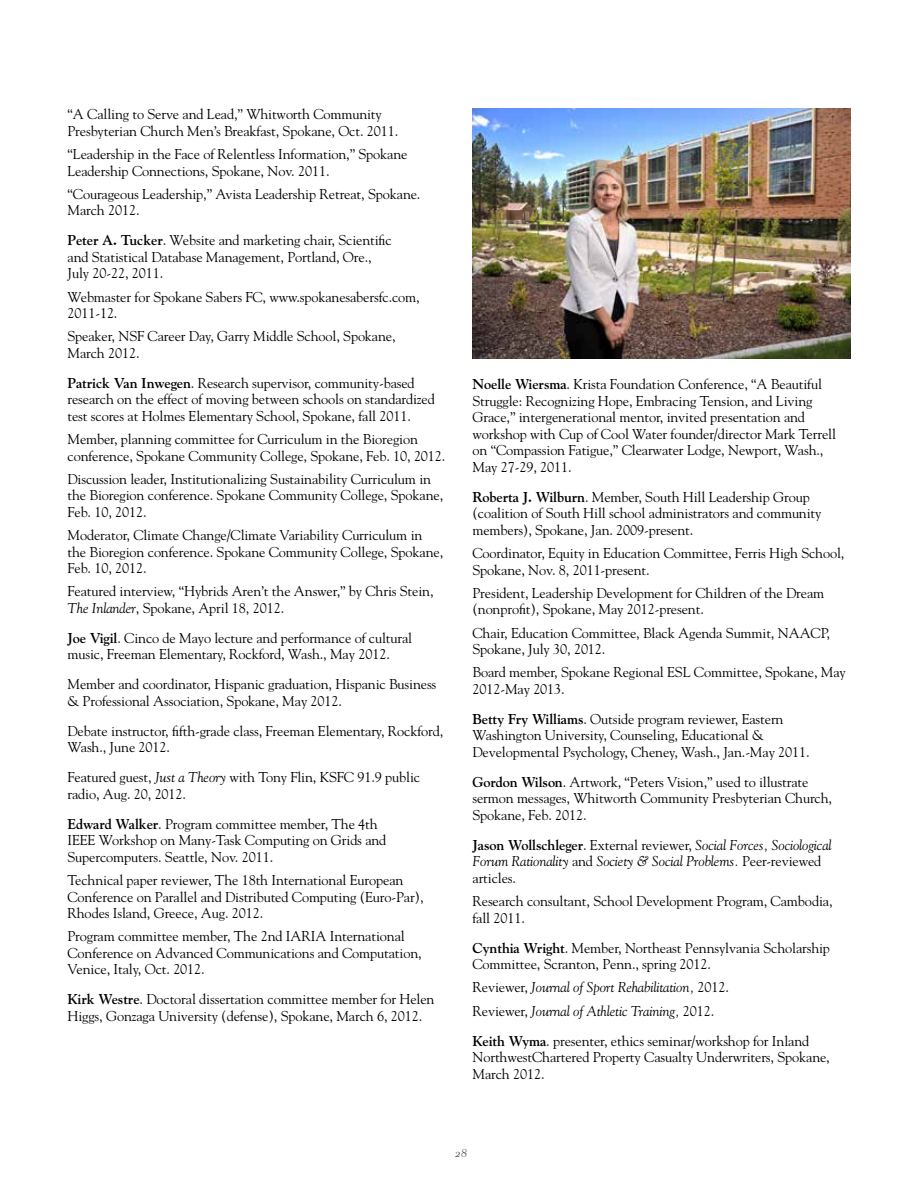
<style>
.page{position:relative;width:918px;height:1188px;background:#fff}
.page>*{position:absolute;margin:0;border:0;box-sizing:border-box;transform-origin:0 0}
.t1{font:14.25px/16.5px "Goudy";letter-spacing:-.01em;color:#000}
.t2{font:italic 14.25px/16.5px "Goudy";letter-spacing:-.01em;color:#000}
.t3{font:12px "Goudy Italic Os F";color:#58595b}
.s1{font-weight:700}
.s2{font-style:italic}
.s3{font-weight:700;font-style:normal}
.s4{font-style:normal}
</style>
<div class="page">
<img style="left:472px;top:108px;width:378px;height:251px">
<p class="t1" style="left:68px;top:106px;width:332px">“A Calling to Serve and Lead,” Whitworth Community<br>Presbyterian Church Men’s Breakfast, Spokane, Oct. 2011.</p>
<p class="t1" style="left:68px;top:146px;width:342px">“Leadership in the Face of Relentless Information,” Spokane<br>Leadership Connections, Spokane, Nov. 2011.</p>
<p class="t1" style="left:68px;top:185px;width:355px">“Courageous Leadership,” Avista Leadership Retreat, Spokane.<br>March 2012.</p>
<p class="t1" style="left:68px;top:232px;width:326px"><span class="s1">Peter A. Tucker</span>. Website and marketing chair, Scientific and Statistical Database Management, Portland, Ore.,<br>July 20-22, 2011.</p>
<p class="t1" style="left:68px;top:288px;width:354px">Webmaster for Spokane Sabers FC, www.spokanesabersfc.com,<br>2011-12.</p>
<p class="t1" style="left:68px;top:328px;width:330px">Speaker, NSF Career Day, Garry Middle School, Spokane,<br>March 2012.</p>
<p class="t1" style="left:68px;top:374px;width:369px"><span class="s1">Patrick Van Inwegen</span>. Research supervisor, community-based research on the effect of moving between schools on standardized test scores at Holmes Elementary School, Spokane, fall 2011.</p>
<p class="t1" style="left:68px;top:431px;width:379px">Member, planning committee for Curriculum in the Bioregion conference, Spokane Community College, Spokane, Feb. 10, 2012.</p>
<p class="t1" style="left:68px;top:471px;width:377px">Discussion leader, Institutionalizing Sustainability Curriculum in the Bioregion conference. Spokane Community College, Spokane,<br>Feb. 10, 2012.</p>
<p class="t1" style="left:68px;top:527px;width:377px">Moderator, Climate Change/Climate Variability Curriculum in the Bioregion conference. Spokane Community College, Spokane,<br>Feb. 10, 2012.</p>
<p class="t1" style="left:68px;top:583px;width:368px">Featured interview, “Hybrids Aren’t the Answer,” by Chris Stein,<br><span class="s2">The Inlander</span>, Spokane, April 18, 2012.</p>
<p class="t1" style="left:68px;top:630px;width:346px"><span class="s1">Joe Vigil</span>. Cinco de Mayo lecture and performance of cultural music, Freeman Elementary, Rockford, Wash., May 2012.</p>
<p class="t1" style="left:68px;top:676px;width:370px">Member and coordinator, Hispanic graduation, Hispanic Business &amp; Professional Association, Spokane, May 2012.</p>
<p class="t1" style="left:68px;top:723px;width:377px">Debate instructor, fifth-grade class, Freeman Elementary, Rockford,<br>Wash., June 2012.</p>
<p class="t1" style="left:68px;top:769px;width:354px">Featured guest, <span class="s2">Just a Theory</span> with Tony Flin, KSFC 91.9 public radio, Aug. 20, 2012.</p>
<p class="t1" style="left:68px;top:816px;width:320px"><span class="s1">Edward Walker</span>. Program committee member, The 4th<br>IEEE Workshop on Many-Task Computing on Grids and<br>Supercomputers. Seattle, Nov. 2011.</p>
<p class="t1" style="left:68px;top:872px;width:358px">Technical paper reviewer, The 18th International European<br>Conference on Parallel and Distributed Computing (Euro-Par),<br>Rhodes Island, Greece, Aug. 2012.</p>
<p class="t1" style="left:68px;top:928px;width:356px">Program committee member, The 2nd IARIA International<br>Conference on Advanced Communications and Computation,<br>Venice, Italy, Oct. 2012.</p>
<p class="t1" style="left:68px;top:991px;width:369px"><span class="s1">Kirk Westre</span>. Doctoral dissertation committee member for Helen<br>Higgs, Gonzaga University (defense), Spokane, March 6, 2012.</p>
<p class="t1" style="left:472px;top:376px;width:365px"><span class="s1">Noelle Wiersma</span>. Krista Foundation Conference, “A Beautiful Struggle: Recognizing Hope, Embracing Tension, and Living Grace,” intergenerational mentor, invited presentation and workshop with Cup of Cool Water founder/director Mark Terrell on “Compassion Fatigue,” Clearwater Lodge, Newport, Wash., May 27-29, 2011.</p>
<p class="t1" style="left:472px;top:489px;width:351px"><span class="s1">Roberta J. Wilburn</span>. Member, South Hill Leadership Group (coalition of South Hill school administrators and community members), Spokane, Jan. 2009-present.</p>
<p class="t1" style="left:472px;top:545px;width:373px">Coordinator, Equity in Education Committee, Ferris High School,<br>Spokane, Nov. 8, 2011-present.</p>
<p class="t1" style="left:472px;top:585px;width:353px">President, Leadership Development for Children of the Dream (nonprofit), Spokane, May 2012-present.</p>
<p class="t1" style="left:472px;top:624px;width:359px">Chair, Education Committee, Black Agenda Summit, NAACP,<br>Spokane, July 30, 2012.</p>
<p class="t1" style="left:472px;top:664px;width:375px">Board member, Spokane Regional ESL Committee, Spokane, May<br>2012-May 2013.</p>
<p class="t1" style="left:472px;top:711px;width:339px"><span class="s1">Betty Fry Williams</span>. Outside program reviewer, Eastern<br>Washington University, Counseling, Educational &amp;<br>Developmental Psychology, Cheney, Wash., Jan.-May 2011.</p>
<p class="t1" style="left:472px;top:774px;width:361px"><span class="s1">Gordon Wilson</span>. Artwork, “Peters Vision,” used to illustrate sermon messages, Whitworth Community Presbyterian Church,<br>Spokane, Feb. 2012.</p>
<p class="t2" style="left:472px;top:837px;width:361px"><span class="s3">Jason Wollschleger</span><span class="s4">. External reviewer,</span> Social Forces, Sociological<br>Forum Rationality <span class="s4">and</span> Society &amp; Social Problems. <span class="s4">Peer-reviewed articles.</span></p>
<p class="t1" style="left:472px;top:893px;width:362px">Research consultant, School Development Program, Cambodia, fall 2011.</p>
<p class="t1" style="left:472px;top:939px;width:359px"><span class="s1">Cynthia Wright</span>. Member, Northeast Pennsylvania Scholarship<br>Committee, Scranton, Penn., spring 2012.</p>
<p class="t2" style="left:472px;top:976px;width:258px;line-height:23.2px"><span class="s4">Reviewer,</span> Journal of Sport Rehabilitation, <span class="s4">2012.<br>Reviewer,</span> Journal of Athletic Training, <span class="s4">2012.</span></p>
<p class="t1" style="left:472px;top:1032px;width:359px"><span class="s1">Keith Wyma</span>. presenter, ethics seminar/workshop for Inland<br>NorthwestChartered Property Casualty Underwriters, Spokane,<br>March 2012.</p>
<p class="t3" style="left:455px;top:1146px;width:13px">28</p>
</div>
